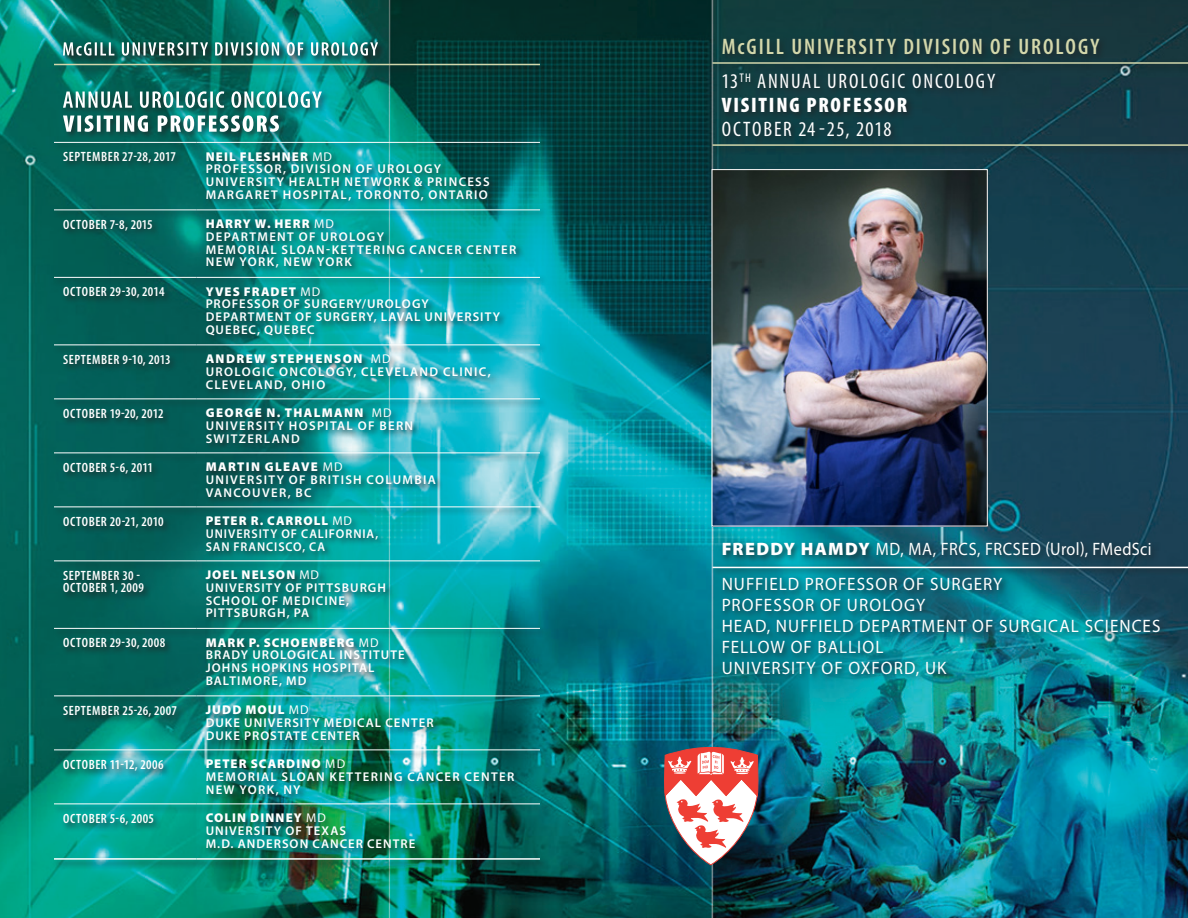
<style>
.page{position:relative;width:1188px;height:918px;background:#fff}
.page>*{position:absolute;margin:0;border:0;box-sizing:border-box;transform-origin:0 0}
.t1{font:600 condensed 22.5px "Myriad Pro";letter-spacing:.085em;color:#d3d7ab}
.t2{font:condensed 21px "Myriad Pro";letter-spacing:.085em;color:#fff}
.t3{font:900 condensed 21px "Myriad Pro";letter-spacing:.085em;color:#fff}
.t4{font:18px "Myriad Pro";letter-spacing:.055em;color:#fff;scale:.95 1}
.t5{font:18px "Myriad Pro";letter-spacing:.03em;color:#fff;scale:.9 1}
.t6{font:600 condensed 13.5px/12.8px "Myriad Pro";letter-spacing:.04em;color:#fff}
.t7{font:600 12.75px/12.8px "Myriad Pro";letter-spacing:.09em;color:#fff}
.t8{font:900 12.75px "Myriad Pro";letter-spacing:.085em;color:#fff}
.t9{font:600 12.75px/12.8px "Myriad Pro";letter-spacing:.09em;color:#fff;scale:.95 1}
.t10{font:600 12.75px "Myriad Pro";letter-spacing:.11em;color:#fff}
.s1{font-weight:400}
.s2{font-weight:900}
</style>
<div class="page">
<img style="left:0;top:0;width:1188px;height:918px">
<svg style="left:664px;top:746px;width:95px;height:120px"></svg>
<div style="left:710px;top:35px;width:478px;height:120px;background:#163941"></div>
<hr style="left:712px;top:62px;width:476px;height:2px;background:#d3d7ab">
<hr style="left:712px;top:144px;width:476px;height:2px;background:#d3d7ab">
<div style="left:710px;top:540px;width:478px;height:144px;background:#231f20;opacity:.75"></div>
<hr style="left:712px;top:567px;width:476px;height:1px;background:#fff">
<div style="left:52px;top:89px;width:496px;height:780px;background:#231f20;opacity:.75"></div>
<hr style="left:54px;top:142px;width:143px;height:1px;background:#fff">
<hr style="left:197px;top:142px;width:343px;height:1px;background:#fff">
<hr style="left:54px;top:210px;width:143px;height:1px;background:#fff">
<hr style="left:197px;top:210px;width:343px;height:1px;background:#fff">
<hr style="left:54px;top:277px;width:143px;height:1px;background:#fff">
<hr style="left:197px;top:277px;width:343px;height:1px;background:#fff">
<hr style="left:54px;top:453px;width:143px;height:1px;background:#fff">
<hr style="left:197px;top:453px;width:343px;height:1px;background:#fff">
<hr style="left:54px;top:507px;width:143px;height:1px;background:#fff">
<hr style="left:197px;top:507px;width:343px;height:1px;background:#fff">
<hr style="left:54px;top:561px;width:143px;height:1px;background:#fff">
<hr style="left:197px;top:561px;width:343px;height:1px;background:#fff">
<hr style="left:54px;top:628px;width:143px;height:1px;background:#fff">
<hr style="left:197px;top:628px;width:343px;height:1px;background:#fff">
<hr style="left:54px;top:696px;width:143px;height:1px;background:#fff">
<hr style="left:197px;top:696px;width:343px;height:1px;background:#fff">
<hr style="left:54px;top:750px;width:143px;height:1px;background:#fff">
<hr style="left:197px;top:750px;width:343px;height:1px;background:#fff">
<hr style="left:54px;top:804px;width:143px;height:1px;background:#fff">
<hr style="left:197px;top:804px;width:343px;height:1px;background:#fff">
<hr style="left:54px;top:858px;width:143px;height:2px;background:#fff">
<hr style="left:197px;top:858px;width:343px;height:2px;background:#fff">
<hr style="left:54px;top:399px;width:143px;height:1px;background:#fff">
<hr style="left:197px;top:399px;width:343px;height:1px;background:#fff">
<hr style="left:54px;top:345px;width:143px;height:1px;background:#fff">
<hr style="left:197px;top:345px;width:343px;height:1px;background:#fff">
<img style="left:63px;top:91px;width:259px;height:17px">
<svg style="left:63px;top:115px;width:216px;height:17px"></svg>
<div style="left:52px;top:40px;width:497px;height:35px;background:#231f20;opacity:.75"></div>
<hr style="left:54px;top:64px;width:486px;height:1px;background:#d3d7ab">
<div style="left:60px;top:39px;width:327px;height:26px;background:#231f20;opacity:.75"></div>
<img style="left:63px;top:42px;width:315px;height:14px">
<img style="left:714px;top:171px;width:272px;height:354px">
<div style="left:712px;top:169px;width:276px;height:358px;border:1px solid #fff"></div>
<p class="t6" style="left:63px;top:151px;width:114px">SEPTEMBER 27-28, 2017</p>
<p class="t8" style="left:206px;top:149px;width:128px">NEIL FLESHNER <span class="s1">MD</span></p>
<p class="t7" style="left:206px;top:162px;width:237px">PROFESSOR, DIVISION OF UROLOGY</p>
<p class="t7" style="left:206px;top:175px;width:285px">UNIVERSITY HEALTH NETWORK &amp; PRINCESS<br>MARGARET HOSPITAL, TORONTO, ONTARIO</p>
<p class="t6" style="left:63px;top:218px;width:91px">OCTOBER 7-8, 2015</p>
<p class="t8" style="left:206px;top:217px;width:130px">HARRY W. HERR <span class="s1">MD</span></p>
<p class="t7" style="left:206px;top:230px;width:180px">DEPARTMENT OF UROLOGY</p>
<p class="t7" style="left:206px;top:243px;width:312px">MEMORIAL SLOAN-KETTERING CANCER CENTER</p>
<p class="t10" style="left:206px;top:254px;width:148px">NEW YORK, NEW YORK</p>
<p class="t6" style="left:63px;top:286px;width:103px">OCTOBER 29-30, 2014</p>
<p class="t8" style="left:206px;top:284px;width:116px">YVES FRADET <span class="s1">MD</span></p>
<p class="t7" style="left:206px;top:297px;width:225px">PROFESSOR OF SURGERY/UROLOGY</p>
<p class="t7" style="left:206px;top:310px;width:296px">DEPARTMENT OF SURGERY, LAVAL UNIVERSITY</p>
<p class="t7" style="left:206px;top:323px;width:111px">QUEBEC, QUEBEC</p>
<p class="t6" style="left:63px;top:353px;width:109px">SEPTEMBER 9-10, 2013</p>
<p class="t7" style="left:206px;top:352px;width:287px"><span class="s2">ANDREW STEPHENSON</span> <span class="s1">MD<br></span>UROLOGIC ONCOLOGY, CLEVELAND CLINIC,<br>CLEVELAND, OHIO</p>
<p class="t6" style="left:63px;top:407px;width:102px">OCTOBER 19-20, 2012</p>
<p class="t7" style="left:206px;top:406px;width:209px"><span class="s2">GEORGE N. THALMANN</span> <span class="s1">MD<br></span>UNIVERSITY HOSPITAL OF BERN</p>
<p class="t7" style="left:206px;top:432px;width:96px">SWITZERLAND</p>
<p class="t6" style="left:63px;top:461px;width:92px">OCTOBER 5-6, 2011</p>
<p class="t7" style="left:206px;top:460px;width:232px"><span class="s2">MARTIN GLEAVE</span> <span class="s1">MD<br></span>UNIVERSITY OF BRITISH COLUMBIA</p>
<p class="t7" style="left:206px;top:486px;width:107px">VANCOUVER, BC</p>
<p class="t6" style="left:63px;top:515px;width:102px">OCTOBER 20-21, 2010</p>
<p class="t8" style="left:206px;top:514px;width:148px">PETER R. CARROLL <span class="s1">MD</span></p>
<p class="t9" style="left:206px;top:527px;width:183px">UNIVERSITY OF CALIFORNIA,<br>SAN FRANCISCO, CA</p>
<p class="t6" style="left:63px;top:569px;width:82px">SEPTEMBER 30 -<br>OCTOBER 1, 2009</p>
<p class="t8" style="left:206px;top:568px;width:115px">JOEL NELSON <span class="s1">MD</span></p>
<p class="t7" style="left:206px;top:581px;width:182px">UNIVERSITY OF PITTSBURGH</p>
<p class="t7" style="left:206px;top:594px;width:145px">SCHOOL OF MEDICINE,</p>
<p class="t7" style="left:206px;top:606px;width:105px">PITTSBURGH, PA</p>
<p class="t6" style="left:63px;top:637px;width:104px">OCTOBER 29-30, 2008</p>
<p class="t8" style="left:206px;top:635px;width:174px">MARK P. SCHOENBERG <span class="s1">MD</span></p>
<p class="t7" style="left:206px;top:648px;width:200px">BRADY UROLOGICAL INSTITUTE</p>
<p class="t7" style="left:206px;top:661px;width:170px">JOHNS HOPKINS HOSPITAL</p>
<p class="t7" style="left:206px;top:674px;width:102px">BALTIMORE, MD</p>
<p class="t6" style="left:63px;top:704px;width:116px">SEPTEMBER 25-26, 2007</p>
<p class="t8" style="left:206px;top:703px;width:104px">JUDD MOUL <span class="s1">MD</span></p>
<p class="t7" style="left:206px;top:716px;width:229px">DUKE UNIVERSITY MEDICAL CENTER</p>
<p class="t7" style="left:206px;top:729px;width:156px">DUKE PROSTATE CENTER</p>
<p class="t6" style="left:63px;top:758px;width:102px">OCTOBER 11-12, 2006</p>
<p class="t8" style="left:206px;top:757px;width:141px">PETER SCARDINO <span class="s1">MD</span></p>
<p class="t7" style="left:206px;top:770px;width:310px">MEMORIAL SLOAN KETTERING CANCER CENTER</p>
<p class="t10" style="left:206px;top:781px;width:96px">NEW YORK, NY</p>
<p class="t6" style="left:63px;top:812px;width:93px">OCTOBER 5-6, 2005</p>
<p class="t8" style="left:206px;top:811px;width:122px">COLIN DINNEY <span class="s1">MD</span></p>
<p class="t7" style="left:206px;top:824px;width:142px">UNIVERSITY OF TEXAS</p>
<p class="t7" style="left:206px;top:837px;width:211px">M.D. ANDERSON CANCER CENTRE</p>
<p class="t1" style="left:722px;top:34px;width:379px">McGILL UNIVERSITY DIVISION OF UROLOGY</p>
<p class="t2" style="left:722px;top:68px;width:275px">13<sup>TH</sup> ANNUAL UROLOGIC ONCOLOGY</p>
<p class="t3" style="left:722px;top:93px;width:187px">VISITING PROFESSOR</p>
<p class="t2" style="left:722px;top:116px;width:171px">OCTOBER 24-25, 2018</p>
<p class="t5" style="left:722px;top:538px;width:479px"><span class="s2">FREDDY HAMDY</span> MD, MA, FRCS, FRCSED (Urol), FMedSci</p>
<p class="t4" style="left:722px;top:573px;width:297px">NUFFIELD PROFESSOR OF SURGERY</p>
<p class="t4" style="left:722px;top:594px;width:216px">PROFESSOR OF UROLOGY</p>
<p class="t4" style="left:722px;top:615px;width:464px">HEAD, NUFFIELD DEPARTMENT OF SURGICAL SCIENCES</p>
<p class="t4" style="left:722px;top:636px;width:172px">FELLOW OF BALLIOL</p>
<p class="t4" style="left:722px;top:657px;width:238px">UNIVERSITY OF OXFORD, UK</p>
</div>
